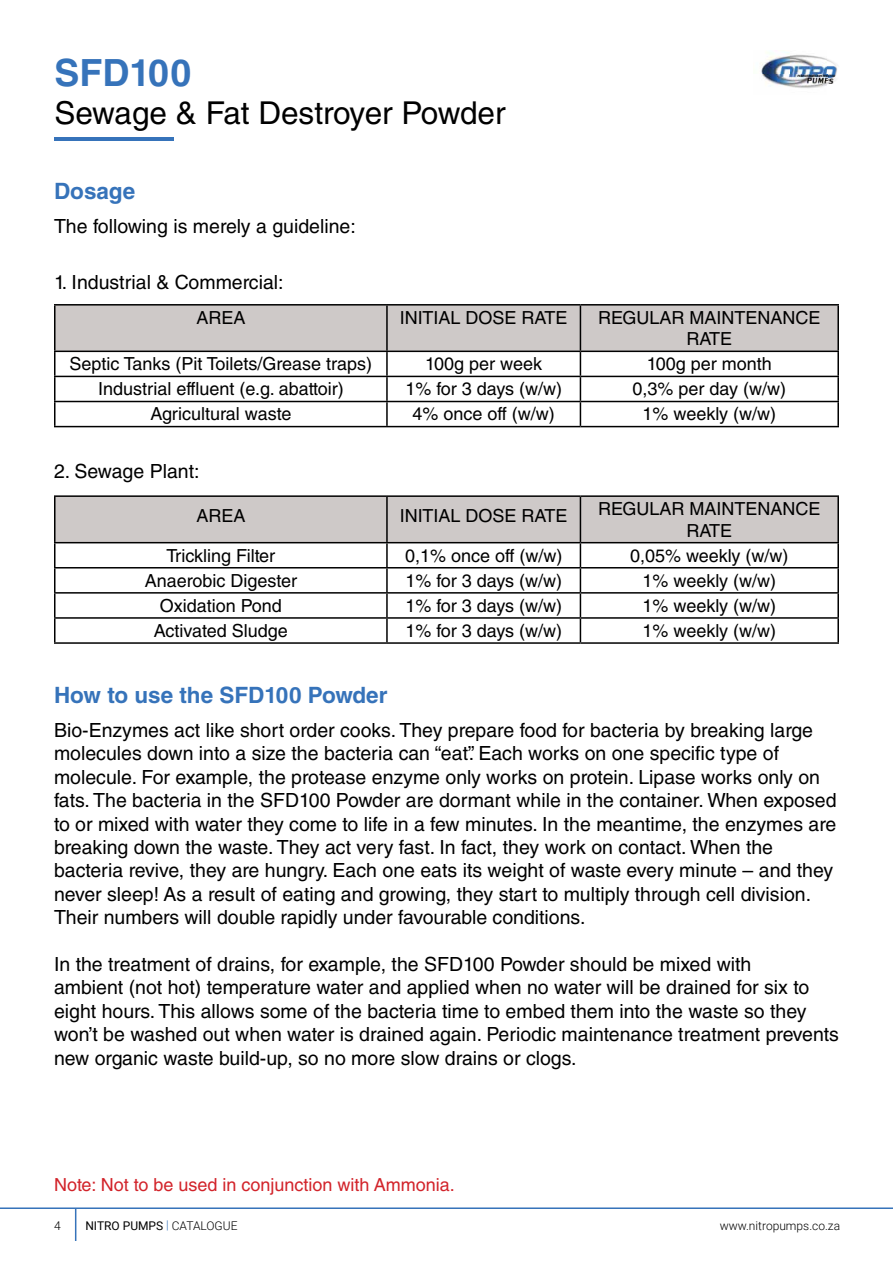
<style>
.page{position:relative;width:893px;height:1263px;background:#fff}
.page>*{position:absolute;margin:0;border:0;box-sizing:border-box;transform-origin:0 0}
.t1{font:700 37.5px "Helvetica LT Std";color:#3673ba}
.t2{font:31.5px "Helvetica LT Std";color:#000}
.t3{font:700 22.5px "Helvetica LT Std";color:#3673ba}
.t4{font:19.5px/23.4px "Helvetica LT Std";color:#000}
.t5{font:18px/21.6px "Helvetica LT Std";color:#000;text-align:center}
.t6{font:18px "Helvetica LT Std";color:#d2232a}
.t7{font:300 12px "Roboto";color:#000}
.t8{font:12px "Roboto";color:#000}
.t9{font:italic 700 3.15px "Exo 2";color:#000;scale:.94 1}
.s1{font-weight:300;color:#3673ba}
.s2{font-weight:300}
</style>
<div class="page">
<hr style="left:75px;top:1208px;width:1px;height:33px;background:#3673ba">
<hr style="left:0;top:1207px;width:893px;height:2px;background:#3673ba">
<img style="left:761px;top:52px;width:77px;height:36px">
<hr style="left:54px;top:495px;width:333px;height:2px;background:#000">
<hr style="left:54px;top:497px;width:2px;height:45px;background:#000">
<hr style="left:387px;top:495px;width:193px;height:2px;background:#000">
<hr style="left:580px;top:495px;width:259px;height:2px;background:#000">
<hr style="left:837px;top:497px;width:2px;height:45px;background:#000">
<hr style="left:54px;top:542px;width:333px;height:1px;background:#000">
<hr style="left:54px;top:543px;width:2px;height:24px;background:#000">
<hr style="left:580px;top:542px;width:259px;height:1px;background:#000">
<hr style="left:837px;top:543px;width:2px;height:24px;background:#000">
<hr style="left:54px;top:567px;width:333px;height:1px;background:#000">
<hr style="left:54px;top:568px;width:2px;height:24px;background:#000">
<hr style="left:580px;top:567px;width:259px;height:1px;background:#000">
<hr style="left:837px;top:568px;width:2px;height:24px;background:#000">
<hr style="left:54px;top:592px;width:333px;height:2px;background:#000">
<hr style="left:54px;top:594px;width:2px;height:23px;background:#000">
<hr style="left:580px;top:592px;width:259px;height:2px;background:#000">
<hr style="left:837px;top:594px;width:2px;height:23px;background:#000">
<hr style="left:54px;top:617px;width:333px;height:2px;background:#000">
<hr style="left:54px;top:619px;width:2px;height:23px;background:#000">
<hr style="left:580px;top:617px;width:259px;height:2px;background:#000">
<svg style="left:55px;top:496px;width:783px;height:146px"></svg>
<hr style="left:837px;top:619px;width:2px;height:23px;background:#000">
<hr style="left:54px;top:642px;width:333px;height:2px;background:#000">
<hr style="left:387px;top:642px;width:193px;height:2px;background:#000">
<hr style="left:580px;top:642px;width:259px;height:2px;background:#000">
<hr style="left:54px;top:304px;width:333px;height:2px;background:#000">
<hr style="left:54px;top:306px;width:2px;height:45px;background:#000">
<hr style="left:387px;top:304px;width:193px;height:2px;background:#000">
<hr style="left:580px;top:304px;width:259px;height:2px;background:#000">
<hr style="left:837px;top:306px;width:2px;height:45px;background:#000">
<hr style="left:54px;top:351px;width:333px;height:1px;background:#000">
<hr style="left:54px;top:352px;width:2px;height:24px;background:#000">
<hr style="left:580px;top:351px;width:259px;height:1px;background:#000">
<hr style="left:837px;top:352px;width:2px;height:24px;background:#000">
<hr style="left:54px;top:376px;width:333px;height:1px;background:#000">
<hr style="left:54px;top:377px;width:2px;height:24px;background:#000">
<hr style="left:580px;top:376px;width:259px;height:1px;background:#000">
<hr style="left:837px;top:377px;width:2px;height:24px;background:#000">
<hr style="left:54px;top:401px;width:333px;height:1px;background:#000">
<hr style="left:54px;top:402px;width:2px;height:24px;background:#000">
<hr style="left:580px;top:401px;width:259px;height:1px;background:#000">
<svg style="left:55px;top:305px;width:783px;height:121px"></svg>
<hr style="left:837px;top:402px;width:2px;height:24px;background:#000">
<hr style="left:54px;top:426px;width:333px;height:1px;background:#000">
<hr style="left:387px;top:426px;width:193px;height:1px;background:#000">
<hr style="left:580px;top:426px;width:259px;height:1px;background:#000">
<hr style="left:54px;top:137px;width:120px;height:4px;background:#3673ba">
<h1 class="t1" style="left:54px;top:50px;width:138px">SFD100</h1>
<h2 class="t2" style="left:54px;top:95px;width:453px">Sewage &amp; Fat Destroyer Powder</h2>
<p class="t3" style="left:54px;top:177px;width:83px">Dosage</p>
<p class="t4" style="left:54px;top:214px;width:303px">The following is merely a guideline:</p>
<p class="t4" style="left:54px;top:270px;width:231px">1. Industrial &amp; Commercial:</p>
<p class="t9" style="left:797px;top:74px;width:42px">PERFORMANCE PERFECTED</p>
<p class="t5" style="left:196px;top:307px;width:51px">AREA</p>
<p class="t5" style="left:400px;top:307px;width:169px">INITIAL DOSE RATE</p>
<p class="t5" style="left:598px;top:307px;width:224px">REGULAR MAINTENANCE<br>RATE</p>
<p class="t5" style="left:70px;top:353px;width:304px">Septic Tanks (Pit Toilets/Grease traps)</p>
<p class="t5" style="left:425px;top:353px;width:118px">100g per week</p>
<p class="t5" style="left:647px;top:353px;width:127px">100g per month</p>
<p class="t5" style="left:98px;top:378px;width:247px">Industrial effluent (e.g. abattoir)</p>
<p class="t5" style="left:405px;top:378px;width:158px">1% for 3 days (w/w)</p>
<p class="t5" style="left:633px;top:378px;width:155px">0,3% per day (w/w)</p>
<p class="t5" style="left:150px;top:403px;width:142px">Agricultural waste</p>
<p class="t5" style="left:412px;top:403px;width:144px">4% once off (w/w)</p>
<p class="t5" style="left:643px;top:403px;width:135px">1% weekly (w/w)</p>
<p class="t4" style="left:54px;top:459px;width:147px">2. Sewage Plant:</p>
<p class="t5" style="left:196px;top:505px;width:51px">AREA</p>
<p class="t5" style="left:400px;top:505px;width:169px">INITIAL DOSE RATE</p>
<p class="t5" style="left:598px;top:498px;width:224px">REGULAR MAINTENANCE<br>RATE</p>
<p class="t5" style="left:166px;top:544px;width:110px">Trickling Filter</p>
<p class="t5" style="left:405px;top:544px;width:159px">0,1% once off (w/w)</p>
<p class="t5" style="left:630px;top:544px;width:160px">0,05% weekly (w/w)</p>
<p class="t5" style="left:145px;top:569px;width:154px">Anaerobic Digester</p>
<p class="t5" style="left:405px;top:569px;width:158px">1% for 3 days (w/w)</p>
<p class="t5" style="left:643px;top:569px;width:135px">1% weekly (w/w)</p>
<p class="t5" style="left:160px;top:595px;width:124px">Oxidation Pond</p>
<p class="t5" style="left:405px;top:595px;width:158px">1% for 3 days (w/w)</p>
<p class="t5" style="left:643px;top:595px;width:135px">1% weekly (w/w)</p>
<p class="t5" style="left:154px;top:620px;width:135px">Activated Sludge</p>
<p class="t5" style="left:405px;top:620px;width:158px">1% for 3 days (w/w)</p>
<p class="t5" style="left:643px;top:620px;width:135px">1% weekly (w/w)</p>
<p class="t3" style="left:54px;top:681px;width:335px">How to use the SFD100 Powder</p>
<p class="t4" style="left:54px;top:718px;width:784px">Bio-Enzymes act like short order cooks. They prepare food for bacteria by breaking large molecules down into a size the bacteria can “eat”. Each works on one specific type of molecule. For example, the protease enzyme only works on protein. Lipase works only on fats. The bacteria in the SFD100 Powder are dormant while in the container. When exposed to or mixed with water they come to life in a few minutes. In the meantime, the enzymes are breaking down the waste. They act very fast. In fact, they work on contact. When the bacteria revive, they are hungry. Each one eats its weight of waste every minute – and they never sleep! As a result of eating and growing, they start to multiply through cell division.<br>Their numbers will double rapidly under favourable conditions.</p>
<p class="t4" style="left:54px;top:952px;width:786px">In the treatment of drains, for example, the SFD100 Powder should be mixed with<br>ambient (not hot) temperature water and applied when no water will be drained for six to eight hours. This allows some of the bacteria time to embed them into the waste so they won’t be washed out when water is drained again. Periodic maintenance treatment prevents new organic waste build-up, so no more slow drains or clogs.</p>
<p class="t6" style="left:54px;top:1174px;width:402px">Note: Not to be used in conjunction with Ammonia.</p>
<p class="t7" style="left:54px;top:1217px;width:8px">4</p>
<p class="t8" style="left:85px;top:1217px;width:154px">NITRO PUMPS <span class="s1">|</span> <span class="s2">CATALOGUE</span></p>
<p class="t7" style="left:720px;top:1217px;width:122px">www.nitropumps.co.za</p>
</div>
